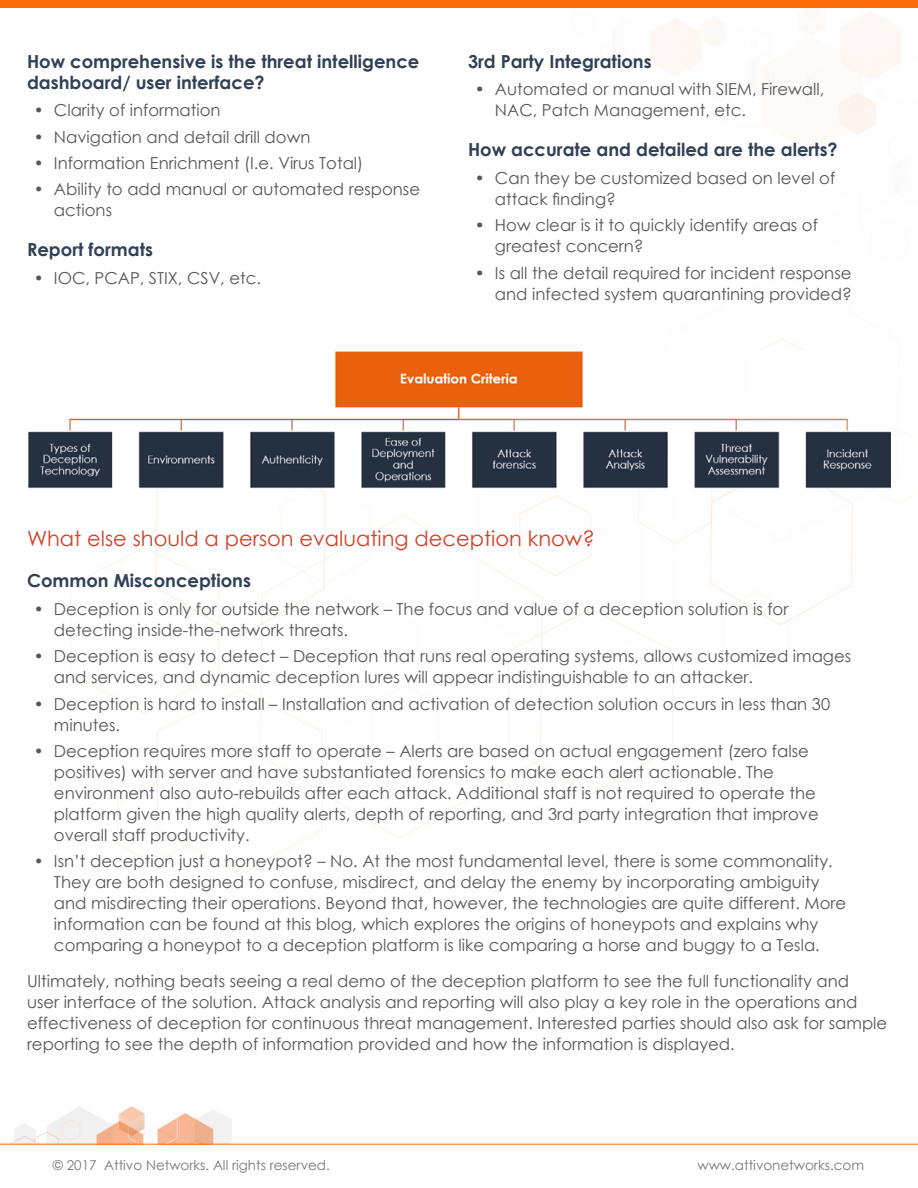
<style>
.page{position:relative;width:918px;height:1188px;background:#fff}
.page>*{position:absolute;margin:0;border:0;box-sizing:border-box;transform-origin:0 0}
.t1{font:21px "Century Gothic";color:#d43f27}
.t2{font:700 18px/21px "Century Gothic";color:#304056}
.t3{font:16.5px/21px "Century Gothic";color:#55565a}
.t4{font:13.5px "Century Gothic";color:#77777b}
</style>
<div class="page">
<img style="left:70px;top:338px;width:783px;height:537px">
<img style="left:0;top:1106px;width:231px;height:38px">
<div style="left:0;top:0;width:918px;height:8px;background:#ff6c0c"></div>
<hr style="left:0;top:1144px;width:918px;height:1px;background:#ff6c0c">
<img style="left:28px;top:351px;width:863px;height:138px">
<p class="t2" style="left:27px;top:50px;width:394px">How comprehensive is the threat intelligence dashboard/ user interface?</p>
<p class="t3" style="left:34px;top:100px;width:188px">• Clarity of information</p>
<p class="t3" style="left:34px;top:126px;width:278px">• Navigation and detail drill down</p>
<p class="t3" style="left:34px;top:152px;width:331px">• Information Enrichment (I.e. Virus Total)</p>
<p class="t3" style="left:54px;top:179px;width:368px;text-indent:-20px">• Ability to add manual or automated response actions</p>
<p class="t2" style="left:27px;top:239px;width:128px">Report formats</p>
<p class="t3" style="left:34px;top:267px;width:229px">• IOC, PCAP, STIX, CSV, etc.</p>
<p class="t2" style="left:468px;top:50px;width:185px">3rd Party Integrations</p>
<p class="t3" style="left:495px;top:79px;width:331px;text-indent:-20px">• Automated or manual with SIEM, Firewall,<br>NAC, Patch Management, etc.</p>
<p class="t2" style="left:468px;top:138px;width:371px">How accurate and detailed are the alerts?</p>
<p class="t3" style="left:495px;top:167px;width:342px;text-indent:-20px">• Can they be customized based on level of attack finding?</p>
<p class="t3" style="left:495px;top:215px;width:324px;text-indent:-20px">• How clear is it to quickly identify areas of greatest concern?</p>
<p class="t3" style="left:475px;top:262px;width:379px;text-align:right">• Is all the detail required for incident response and infected system quarantining provided?</p>
<p class="t1" style="left:27px;top:524px;width:569px">What else should a person evaluating deception know?</p>
<p class="t2" style="left:27px;top:569px;width:225px">Common Misconceptions</p>
<p class="t3" style="left:54px;top:598px;width:736px;text-indent:-20px">• Deception is only for outside the network – The focus and value of a deception solution is for detecting inside-the-network threats.</p>
<p class="t3" style="left:54px;top:646px;width:799px;text-indent:-20px">• Deception is easy to detect – Deception that runs real operating systems, allows customized images and services, and dynamic deception lures will appear indistinguishable to an attacker.</p>
<p class="t3" style="left:54px;top:693px;width:778px;text-indent:-20px">• Deception is hard to install – Installation and activation of detection solution occurs in less than 30 minutes.</p>
<p class="t3" style="left:54px;top:740px;width:766px;text-indent:-20px">• Deception requires more staff to operate – Alerts are based on actual engagement (zero false positives) with server and have substantiated forensics to make each alert actionable. The environment also auto-rebuilds after each attack. Additional staff is not required to operate the platform given the high quality alerts, depth of reporting, and 3rd party integration that improve overall staff productivity.</p>
<p class="t3" style="left:54px;top:851px;width:794px;text-indent:-20px">• Isn’t deception just a honeypot? – No. At the most fundamental level, there is some commonality.<br>They are both designed to confuse, misdirect, and delay the enemy by incorporating ambiguity and misdirecting their operations. Beyond that, however, the technologies are quite different. More information can be found at this blog, which explores the origins of honeypots and explains why comparing a honeypot to a deception platform is like comparing a horse and buggy to a Tesla.</p>
<p class="t3" style="left:27px;top:970px;width:862px">Ultimately, nothing beats seeing a real demo of the deception platform to see the full functionality and<br>user interface of the solution. Attack analysis and reporting will also play a key role in the operations and effectiveness of deception for continuous threat management. Interested parties should also ask for sample reporting to see the depth of information provided and how the information is displayed.</p>
<p class="t4" style="left:53px;top:1155px;width:279px">© 2017 Attivo Networks. All rights reserved.</p>
<p class="t4" style="left:698px;top:1155px;width:168px">www.attivonetworks.com</p>
</div>
